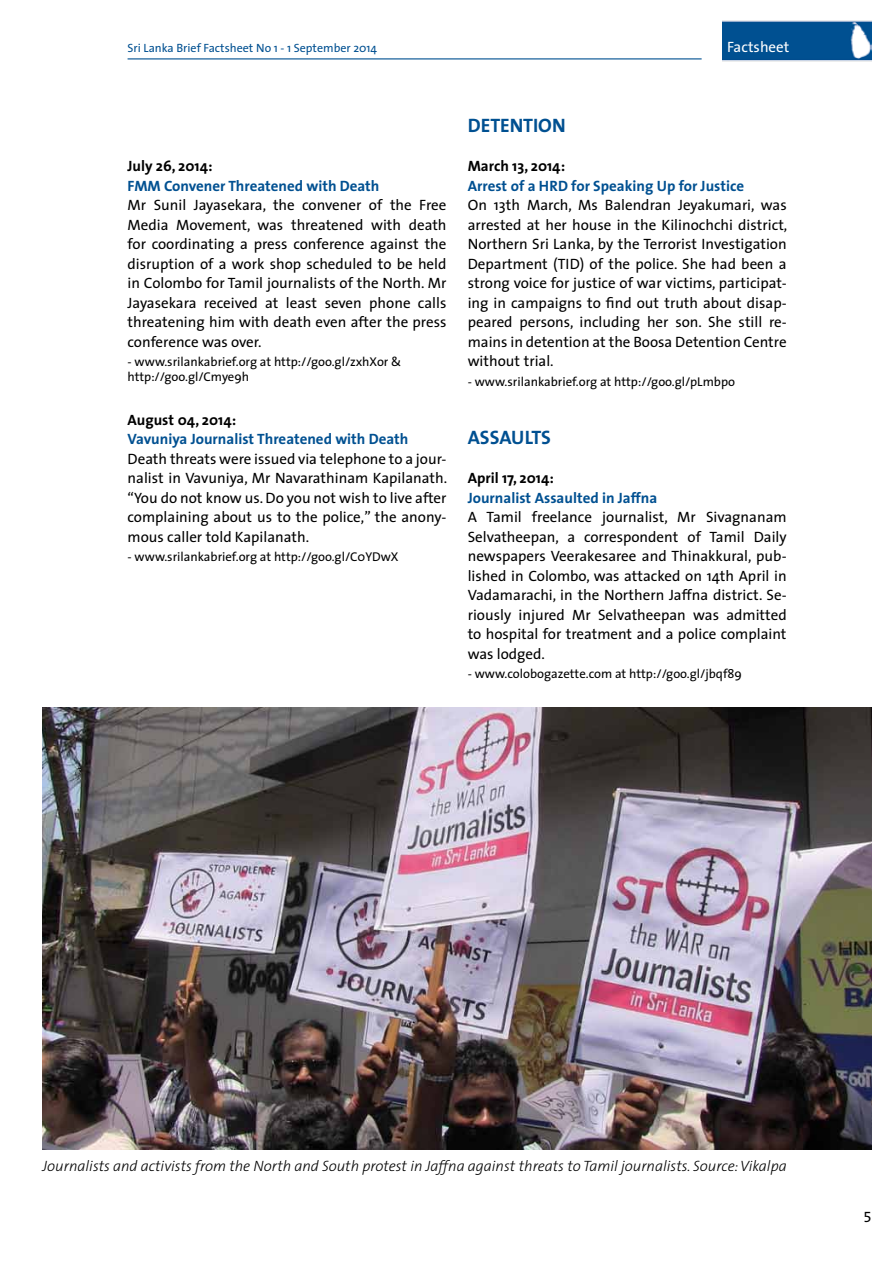
<style>
.page{position:relative;width:893px;height:1263px;background:#fff}
.page>*{position:absolute;margin:0;border:0;box-sizing:border-box;transform-origin:0 0}
.t1{font:700 19.5px "The Sans";letter-spacing:.005em;color:#005091}
.t2{font:15px/19.5px "The Sans";color:#000;text-align:justify}
.t3{font:700 15px "The Sans";color:#005091}
.t4{font:italic 300 15px "The Sans";color:#000}
.t5{font:700 15px "The Sans";color:#000}
.t6{font:15px "The Sans";color:#fff}
.t7{font:15px "The Sans Expert";color:#000}
.t8{font:12.75px/15.3px "The Sans";color:#000}
.t9{font:12px "The Sans";color:#005091}
</style>
<div class="page">
<img style="left:723px;top:20px;width:149px;height:42px">
<hr style="left:128px;top:58px;width:574px;height:1px;background:#005091">
<img style="left:43px;top:708px;width:829px;height:442px">
<p class="t9" style="left:128px;top:38px;width:251px">Sri Lanka Brief Factsheet No 1 - 1 September 2014</p>
<p class="t6" style="left:727px;top:35px;width:64px">Factsheet</p>
<p class="t5" style="left:128px;top:153px;width:87px">July 26, 2014:</p>
<p class="t3" style="left:128px;top:173px;width:253px">FMM Convener Threatened with Death</p>
<p class="t2" style="left:128px;top:195px;width:320px">Mr Sunil Jayasekara, the convener of the Free Media Movement, was threatened with death for coordinating a press conference against the disruption of a work shop scheduled to be held in Colombo for Tamil journalists of the North. Mr Jayasekara received at least seven phone calls threatening him with death even after the press conference was over.</p>
<p class="t8" style="left:128px;top:354px;width:275px">- www.srilankabrief.org at http://goo.gl/zxhXor &amp; http://goo.gl/Cmye9h</p>
<p class="t5" style="left:128px;top:407px;width:110px">August 04, 2014:</p>
<p class="t3" style="left:128px;top:426px;width:282px">Vavuniya Journalist Threatened with Death</p>
<p class="t2" style="left:128px;top:448px;width:321px">Death threats were issued via telephone to a jour&shy;nalist in Vavuniya, Mr Navarathinam Kapilanath. “You do not know us. Do you not wish to live after complaining about us to the police,” the anony&shy;mous caller told Kapilanath.</p>
<p class="t8" style="left:128px;top:549px;width:272px">- www.srilankabrief.org at http://goo.gl/C0YDwX</p>
<h1 class="t1" style="left:468px;top:109px;width:97px">Detention</h1>
<p class="t5" style="left:468px;top:153px;width:99px">March 13, 2014:</p>
<p class="t3" style="left:468px;top:173px;width:82px">Arrest of a HRD</p>
<p class="t3" style="left:571px;top:173px;width:174px">for Speaking Up for Justice</p>
<p class="t2" style="left:468px;top:195px;width:321px">On 13th March, Ms Balendran Jeyakumari, was arrested at her house in the Kilinochchi district, Northern Sri Lanka, by the Terrorist Investigation Department (TID) of the police. She had been a strong voice for justice of war victims, participat&shy;ing in campaigns to find out truth about disap&shy;peared persons, including her son. She still re&shy;mains in detention at the Boosa Detention Centre without trial.</p>
<p class="t8" style="left:468px;top:373px;width:269px">- www.srilankabrief.org at http://goo.gl/pLmbpo</p>
<h1 class="t1" style="left:468px;top:421px;width:83px">Assaults</h1>
<p class="t5" style="left:468px;top:465px;width:88px">April 17, 2014:</p>
<p class="t3" style="left:468px;top:485px;width:191px">Journalist Assaulted in Jaffna</p>
<p class="t2" style="left:468px;top:507px;width:320px">A Tamil freelance journalist, Mr Sivagnanam Selvatheepan, a correspondent of Tamil Daily newspapers Veerakesaree and Thinakkural, pub&shy;lished in Colombo, was attacked on 14th April in Vadamarachi, in the Northern Jaffna district. Se&shy;riously injured Mr Selvatheepan was admitted to hospital for treatment and a police complaint was lodged.</p>
<p class="t8" style="left:468px;top:666px;width:276px">- www.colobogazette.com at http://goo.gl/jbqf89</p>
<p class="t4" style="left:43px;top:1154px;width:746px">Journalists and activists from the North and South protest in Jaffna against threats to Tamil journalists. Source: Vikalpa</p>
<p class="t7" style="left:863px;top:1204px;width:10px">5</p>
</div>
